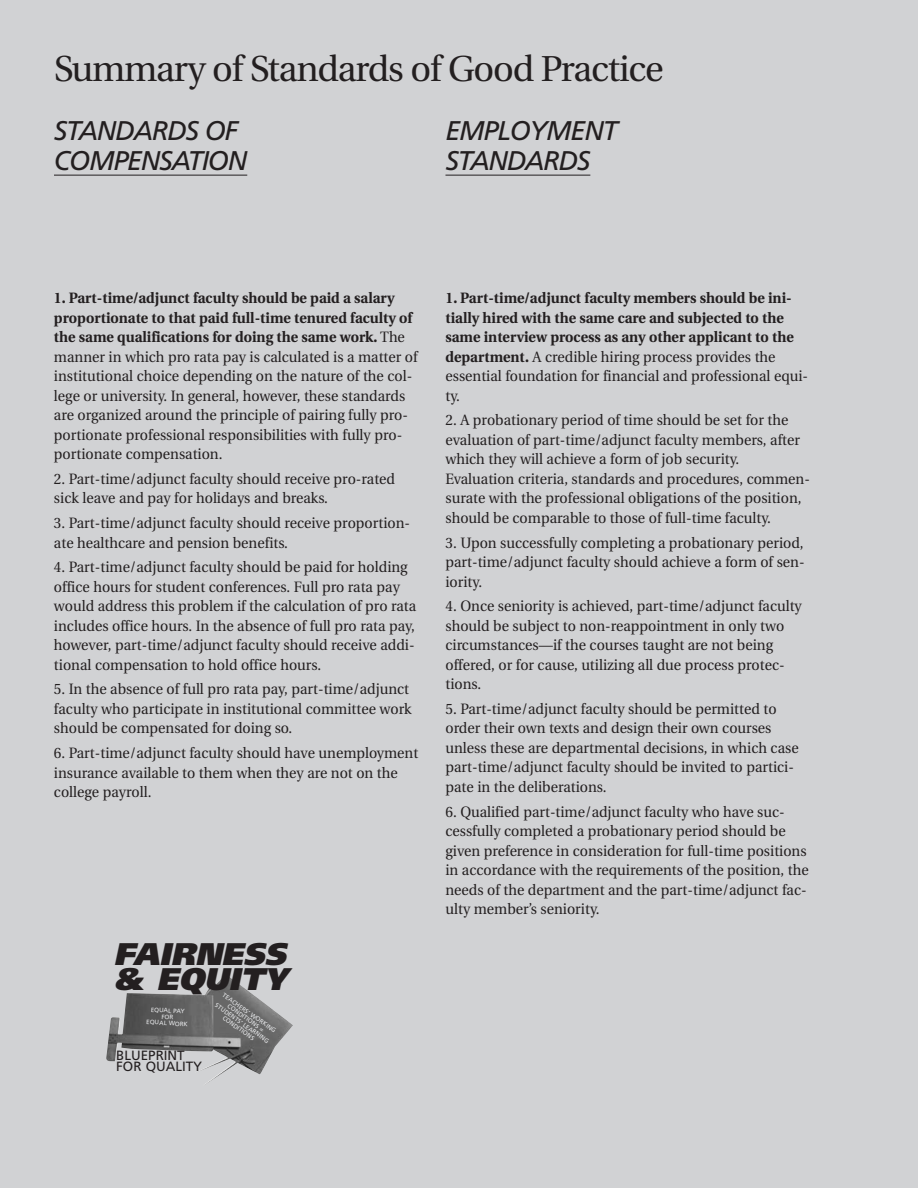
<style>
.page{position:relative;width:918px;height:1188px;background:#d1d2d4}
.page>*{position:absolute;margin:0;border:0;box-sizing:border-box;transform-origin:0 0}
.t1{font:36px "Utopia";letter-spacing:-.03em;color:#231f20}
.t2{font:italic 900 31.35px/24.9px "Frutiger";color:#231f20}
.t3{font:italic 27px/30px "Frutiger";letter-spacing:-.045em;color:#231f20}
.t4{font:15px/19.5px "Utopia";color:#231f20;scale:.95 1}
.t5{font:700 15px/19.5px "Utopia";color:#231f20;scale:.95 1}
.t6{font:13.35px/10.8px "Frutiger";color:#231f20}
.t7{font:6.3px/6.3px "Frutiger";color:#e6e7e9;text-align:center}
.s1{font-weight:700}
.s2{font-weight:400}
</style>
<div class="page">
<hr style="left:54px;top:175px;width:193px;height:1px;background:#231f20">
<hr style="left:445px;top:175px;width:145px;height:1px;background:#231f20">
<img style="left:106px;top:974px;width:187px;height:110px">
<h1 class="t1" style="left:54px;top:54px;width:611px">Summary of Standards of Good Practice</h1>
<h3 class="t3" style="left:54px;top:118px;width:195px">STANDARDS OF<br>COMPENSATION</h3>
<h3 class="t3" style="left:445px;top:118px;width:174px">EMPLOYMENT<br>STANDARDS</h3>
<p class="t4" style="left:54px;top:290px;width:384px"><span class="s1">1. Part-time/adjunct faculty should be paid a salary proportionate to that paid full-time tenured faculty of the same qualifications for doing the same work.</span> The manner in which pro rata pay is calculated is a matter of institutional choice depending on the nature of the col&shy;lege or university. In general, however, these standards are organized around the principle of pairing fully pro&shy;portionate professional responsibilities with fully pro&shy;portionate compensation.</p>
<p class="t4" style="left:54px;top:470px;width:361px">2. Part-time/adjunct faculty should receive pro-rated sick leave and pay for holidays and breaks.</p>
<p class="t4" style="left:54px;top:515px;width:376px">3. Part-time/adjunct faculty should receive proportion&shy;ate healthcare and pension benefits.</p>
<p class="t4" style="left:54px;top:559px;width:383px">4. Part-time/adjunct faculty should be paid for holding office hours for student conferences. Full pro rata pay would address this problem if the calculation of pro rata includes office hours. In the absence of full pro rata pay, however, part-time/adjunct faculty should receive addi&shy;tional compensation to hold office hours.</p>
<p class="t4" style="left:54px;top:681px;width:378px">5. In the absence of full pro rata pay, part-time/adjunct faculty who participate in institutional committee work should be compensated for doing so.</p>
<p class="t4" style="left:54px;top:745px;width:385px">6. Part-time/adjunct faculty should have unemployment insurance available to them when they are not on the college payroll.</p>
<h2 class="t2" style="left:116px;top:944px;width:175px">FAIRNESS &amp; EQUITY</h2>
<p class="t7" style="left:147px;top:1007px;width:43px;rotate:3deg">EQUAL PAY<br>FOR<br>EQUAL WORK</p>
<p class="t7" style="left:226px;top:990px;width:66px;line-height:12.5px;text-align:left;rotate:35deg">TEACHERS’ WORKING<br>STUDENTS’ LEARNING</p>
<p class="t7" style="left:232px;top:1001px;width:44px;line-height:12.5px;rotate:35deg">CONDITIONS =<br>CONDITIONS</p>
<p class="t6" style="left:116px;top:1051px;width:87px">BLUEPRINT<br>FOR QUALITY</p>
<p class="t5" style="left:445px;top:290px;width:383px">1. Part-time/adjunct faculty members should be ini&shy;tially hired with the same care and subjected to the same interview process as any other applicant to the department. <span class="s2">A credible hiring process provides the essential foundation for financial and professional equi&shy;ty.</span></p>
<p class="t4" style="left:445px;top:412px;width:385px">2. A probationary period of time should be set for the evaluation of part-time/adjunct faculty members, after which they will achieve a form of job security.<br>Evaluation criteria, standards and procedures, commen&shy;surate with the professional obligations of the position, should be comparable to those of full-time faculty.</p>
<p class="t4" style="left:445px;top:534px;width:380px;text-align:justify">3. Upon successfully completing a probationary period, part-time/adjunct faculty should achieve a form of sen&shy;iority.</p>
<p class="t4" style="left:445px;top:598px;width:377px">4. Once seniority is achieved, part-time/adjunct faculty should be subject to non-reappointment in only two circumstances—if the courses taught are not being offered, or for cause, utilizing all due process protec&shy;tions.</p>
<p class="t4" style="left:445px;top:701px;width:373px">5. Part-time/adjunct faculty should be permitted to order their own texts and design their own courses unless these are departmental decisions, in which case part-time/adjunct faculty should be invited to partici&shy;pate in the deliberations.</p>
<p class="t4" style="left:445px;top:803px;width:384px">6. Qualified part-time/adjunct faculty who have suc&shy;cessfully completed a probationary period should be given preference in consideration for full-time positions in accordance with the requirements of the position, the needs of the department and the part-time/adjunct fac&shy;ulty member’s seniority.</p>
</div>
